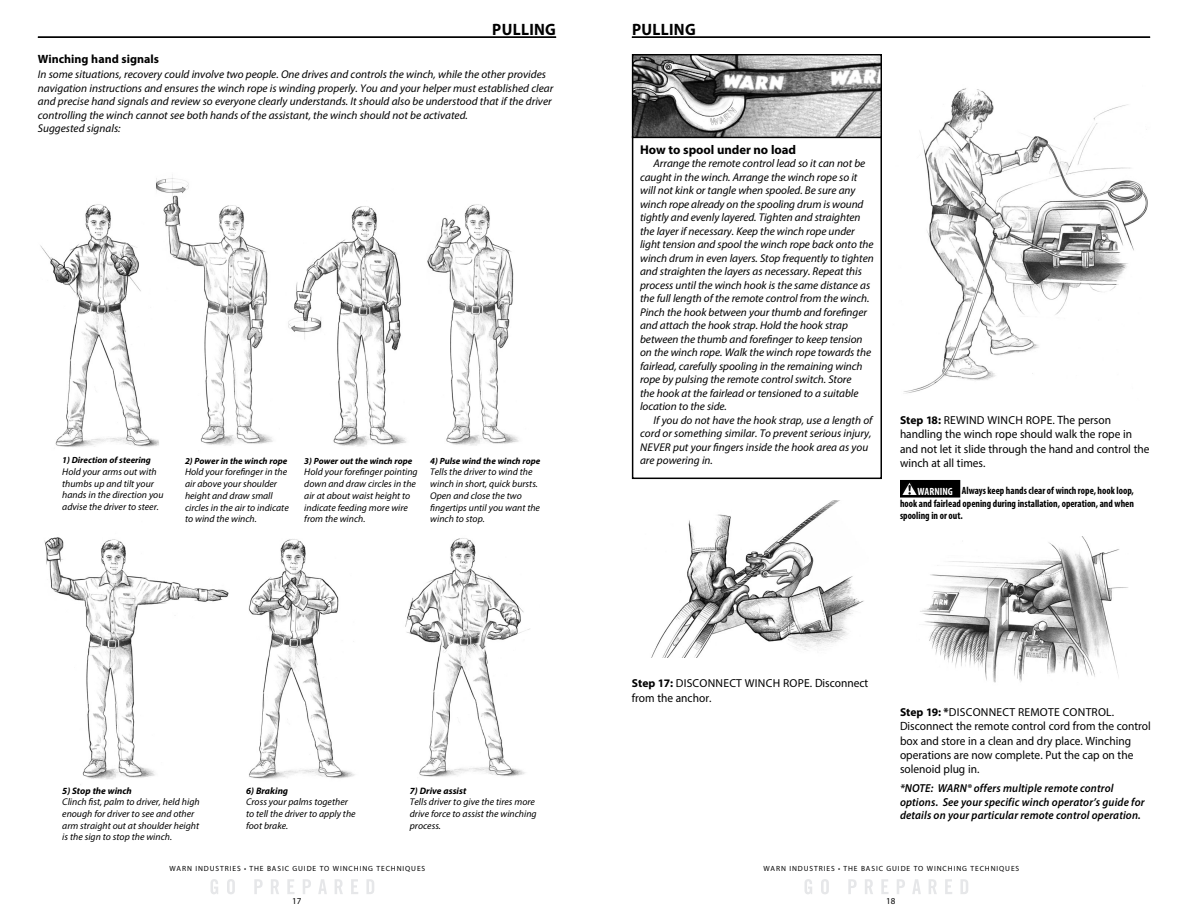
<style>
.page{position:relative;width:1188px;height:918px;background:#fff}
.page>*{position:absolute;margin:0;border:0;box-sizing:border-box;transform-origin:0 0}
.t1{font:700 16.5px "Myriad Pro";letter-spacing:.02em;color:#000;scale:.95 1}
.t2{font:700 12.75px "Myriad Pro";letter-spacing:-.005em;color:#000}
.t3{font:12px/14.4px "Myriad Pro";color:#000;scale:.95 1}
.t4{font:700 12px "Myriad Pro";color:#000}
.t5{font:italic 600 11.55px/13.5px "Myriad Pro";letter-spacing:.015em;color:#000;scale:.95 1}
.t6{font:11.55px "Myriad Pro";letter-spacing:.02em;color:#000}
.t7{font:italic 11.25px/13.5px "Myriad Pro";letter-spacing:-.005em;color:#000}
.t8{font:700 condensed 10.5px/12.6px "Myriad Pro";color:#000;text-align:justify;scale:.95 1}
.t9{font:italic 9.75px/11.7px "Myriad Pro";color:#000}
.t10{font:italic 700 9.45px "Myriad Pro";color:#000}
.t11{font:italic 700 9px "Myriad Pro";color:#000}
.t12{font:9px "Myriad Pro";color:#000}
.t13{font:7.5px "Myriad Pro";letter-spacing:.12em;color:#000}
.s1{font-weight:700}
.s2{font-size:12px}
.s3{color:#fff}
.s4{font-weight:700;font-size:12px}
</style>
<div class="page">
<img style="left:248px;top:539px;width:107px;height:240px">
<img style="left:405px;top:538px;width:125px;height:239px">
<img style="left:44px;top:537px;width:185px;height:248px">
<img style="left:288px;top:206px;width:118px;height:241px">
<img style="left:427px;top:204px;width:92px;height:242px">
<img style="left:156px;top:177px;width:117px;height:269px">
<img style="left:40px;top:194px;width:119px;height:253px">
<svg style="left:211px;top:879px;width:7px;height:15px"></svg>
<svg style="left:227px;top:879px;width:8px;height:15px"></svg>
<svg style="left:254px;top:879px;width:9px;height:15px"></svg>
<svg style="left:271px;top:879px;width:8px;height:15px"></svg>
<svg style="left:287px;top:879px;width:8px;height:15px"></svg>
<svg style="left:303px;top:879px;width:8px;height:15px"></svg>
<svg style="left:318px;top:879px;width:9px;height:15px"></svg>
<svg style="left:335px;top:879px;width:8px;height:15px"></svg>
<svg style="left:351px;top:879px;width:7px;height:15px"></svg>
<svg style="left:366px;top:879px;width:8px;height:15px"></svg>
<hr style="left:38px;top:36px;width:518px;height:2px;background:#000">
<svg style="left:805px;top:879px;width:7px;height:15px"></svg>
<svg style="left:821px;top:879px;width:8px;height:15px"></svg>
<svg style="left:848px;top:879px;width:9px;height:15px"></svg>
<svg style="left:865px;top:879px;width:8px;height:15px"></svg>
<svg style="left:881px;top:879px;width:8px;height:15px"></svg>
<svg style="left:897px;top:879px;width:8px;height:15px"></svg>
<svg style="left:912px;top:879px;width:9px;height:15px"></svg>
<svg style="left:929px;top:879px;width:8px;height:15px"></svg>
<svg style="left:945px;top:879px;width:7px;height:15px"></svg>
<svg style="left:960px;top:879px;width:8px;height:15px"></svg>
<img style="left:651px;top:500px;width:213px;height:157px">
<img style="left:903px;top:88px;width:245px;height:306px">
<div style="left:901px;top:481px;width:59px;height:16px;background:#000"></div>
<img style="left:903px;top:483px;width:14px;height:12px">
<div style="left:900px;top:480px;width:60px;height:18px;border:2px solid #000"></div>
<img style="left:920px;top:537px;width:208px;height:146px">
<div style="left:632px;top:136px;width:250px;height:343px;border:2px solid #000"></div>
<img style="left:634px;top:56px;width:246px;height:80px">
<div style="left:632px;top:54px;width:250px;height:84px;border:1px solid #000"></div>
<hr style="left:632px;top:36px;width:518px;height:2px;background:#000">
<p class="t4" style="left:38px;top:54px;width:123px">Winching hand signals</p>
<h1 class="t1" style="left:492px;top:24px;width:69px">PULLING</h1>
<p class="t7" style="left:38px;top:69px;width:517px">In some situations, recovery could involve two people. One drives and controls the winch, while the other provides navigation instructions and ensures the winch rope is winding properly. You and your helper must established clear and precise hand signals and review so everyone clearly understands. It should also be understood that if the driver controlling the winch cannot see both hands of the assistant, the winch should not be activated.<br>Suggested signals:</p>
<p class="t11" style="left:62px;top:457px;width:90px">1) Direction of steering</p>
<p class="t9" style="left:62px;top:467px;width:103px">Hold your arms out with thumbs up and tilt your hands in the direction you advise the driver to steer.</p>
<p class="t11" style="left:185px;top:457px;width:104px">2) Power in the winch rope</p>
<p class="t9" style="left:185px;top:467px;width:105px">Hold your forefinger in the air above your shoulder height and draw small circles in the air to indicate to wind the winch.</p>
<p class="t11" style="left:304px;top:457px;width:110px">3) Power out the winch rope</p>
<p class="t9" style="left:304px;top:467px;width:115px">Hold your forefinger pointing down and draw circles in the air at about waist height to indicate feeding more wire from the winch.</p>
<p class="t11" style="left:430px;top:457px;width:112px">4) Pulse wind the winch rope</p>
<p class="t9" style="left:430px;top:467px;width:111px">Tells the driver to wind the winch in short, quick bursts.<br>Open and close the two fingertips until you want the winch to stop.</p>
<p class="t10" style="left:62px;top:787px;width:71px">5) Stop the winch</p>
<p class="t9" style="left:62px;top:797px;width:139px">Clinch fist, palm to driver, held high enough for driver to see and other arm straight out at shoulder height is the sign to stop the winch.</p>
<p class="t10" style="left:246px;top:787px;width:44px">6) Braking</p>
<p class="t9" style="left:246px;top:797px;width:111px">Cross your palms together to tell the driver to apply the foot brake.</p>
<p class="t10" style="left:410px;top:787px;width:58px">7) Drive assist</p>
<p class="t9" style="left:410px;top:797px;width:128px">Tells driver to give the tires more drive force to assist the winching process.</p>
<p class="t13" style="left:169px;top:865px;width:257px">WARN INDUSTRIES • THE BASIC GUIDE TO WINCHING TECHNIQUES</p>
<p class="t12" style="left:292px;top:897px;width:11px">17</p>
<h1 class="t1" style="left:632px;top:24px;width:69px">PULLING</h1>
<p class="t2" style="left:640px;top:145px;width:157px">How to spool under no load</p>
<p class="t7" style="left:640px;top:157px;width:235px;text-indent:14px">Arrange the remote control lead so it can not be caught in the winch. Arrange the winch rope so it will not kink or tangle when spooled. Be sure any winch rope already on the spooling drum is wound tightly and evenly layered. Tighten and straighten the layer if necessary. Keep the winch rope under light tension and spool the winch rope back onto the winch drum in even layers. Stop frequently to tighten and straighten the layers as necessary. Repeat this process until the winch hook is the same distance as the full length of the remote control from the winch.<br>Pinch the hook between your thumb and forefinger and attach the hook strap. Hold the hook strap between the thumb and forefinger to keep tension on the winch rope. Walk the winch rope towards the fairlead, carefully spooling in the remaining winch rope by pulsing the remote control switch. Store<br>the hook at the fairlead or tensioned to a suitable location to the side.</p>
<p class="t7" style="left:640px;top:414px;width:234px;text-indent:14px">If you do not have the hook strap, use a length of cord or something similar. To prevent serious injury, NEVER put your fingers inside the hook area as you are powering in.</p>
<p class="t6" style="left:900px;top:416px;width:213px"><span class="s1">Step 18:</span> REWIND WINCH ROPE. <span class="s2">The person</span></p>
<p class="t3" style="left:900px;top:428px;width:264px">handling the winch rope should walk the rope in and not let it slide through the hand and control the winch at all times.</p>
<p class="t8" style="left:900px;top:485px;width:248px;text-indent:18px"><span class="s3">WARNING</span> Always keep hands clear of winch rope, hook loop, hook and fairlead opening during installation, operation, and when spooling in or out.</p>
<p class="t6" style="left:632px;top:679px;width:238px"><span class="s1">Step 17:</span> DISCONNECT WINCH ROPE. <span class="s2">Disconnect</span></p>
<p class="t3" style="left:632px;top:691px;width:85px">from the anchor.</p>
<p class="t6" style="left:900px;top:708px;width:216px"><span class="s1">Step 19:</span> <span class="s4">*</span>DISCONNECT REMOTE CONTROL.</p>
<p class="t3" style="left:900px;top:720px;width:266px">Disconnect the remote control cord from the control box and store in a clean and dry place. Winching operations are now complete. Put the cap on the solenoid plug in.</p>
<p class="t5" style="left:900px;top:782px;width:259px">*NOTE: WARN® offers multiple remote control options. See your specific winch operator’s guide for details on your particular remote control operation.</p>
<p class="t13" style="left:763px;top:865px;width:257px">WARN INDUSTRIES • THE BASIC GUIDE TO WINCHING TECHNIQUES</p>
<p class="t12" style="left:886px;top:897px;width:11px">18</p>
</div>
